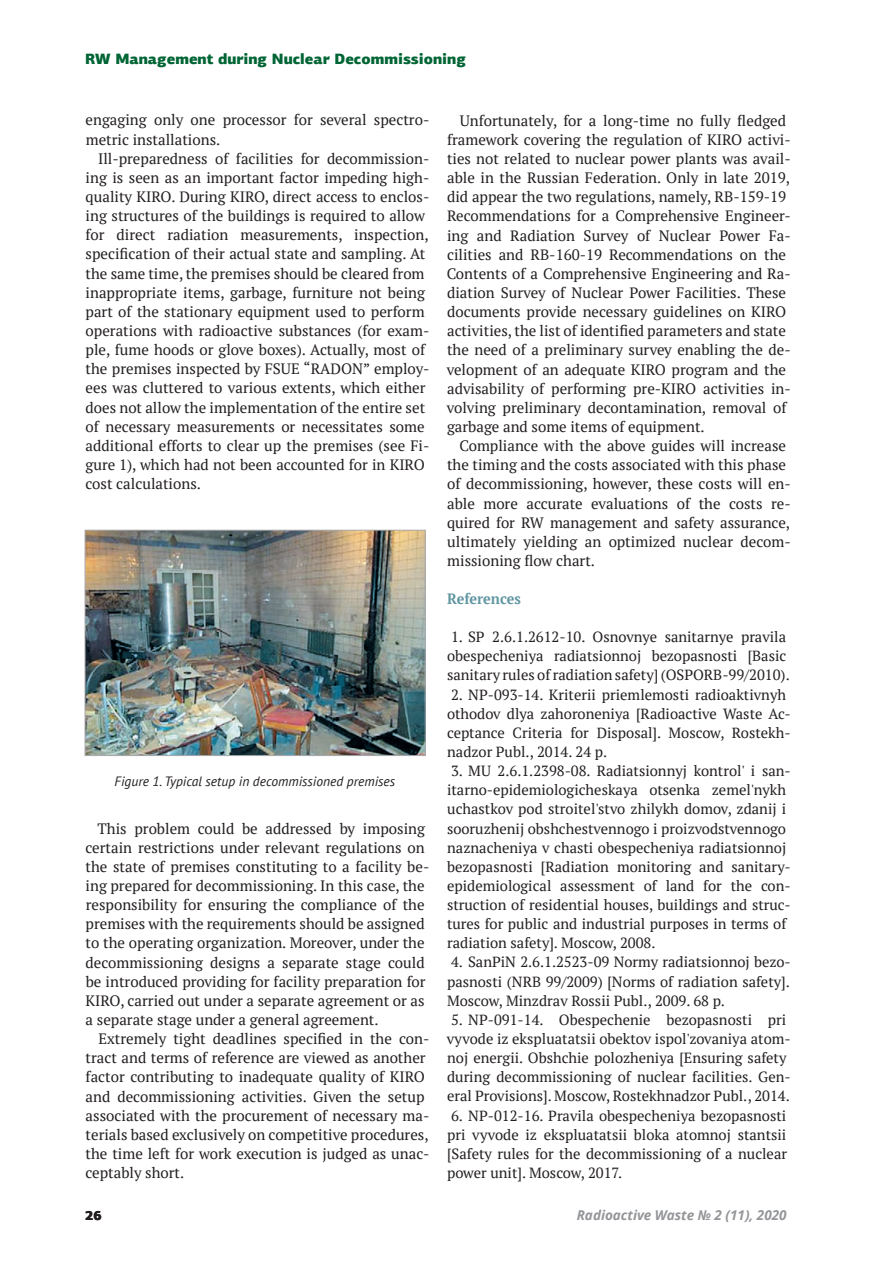
<style>
.page{position:relative;width:893px;height:1263px;background:#fff}
.page>*{position:absolute;margin:0;border:0;box-sizing:border-box;transform-origin:0 0}
.t1{font:15px/19.2px "PT Serif";color:#231f20}
.t2{font:900 15px "PF Agora Sans Pro";color:#006535}
.t3{font:700 15px "PT Serif";color:#6197a2;scale:.95 1}
.t4{font:14.7px/19.2px "PT Serif";color:#231f20}
.t5{font:italic 13.5px "PT Sans";color:#231f20}
.t6{font:italic 700 13.5px "Noto Sans";color:#939598}
.t7{font:900 13.5px "PF Agora Sans Pro";color:#231f20}
</style>
<div class="page">
<img style="left:87px;top:532px;width:337px;height:222px">
<div style="left:85px;top:530px;width:341px;height:226px;border:1px solid #a8a9ad"></div>
<p class="t2" style="left:85px;top:49px;width:382px">RW Management during Nuclear Decommissioning</p>
<p class="t1" style="left:86px;top:110px;width:345px">engaging only one processor for several spectro&shy;metric installations.</p>
<p class="t1" style="left:86px;top:149px;width:345px;text-indent:13px">Ill-preparedness of facilities for decommission&shy;ing is seen as an important factor impeding high&shy;quality KIRO. During KIRO, direct access to enclos&shy;ing structures of the buildings is required to allow for direct radiation measurements, inspection, specification of their actual state and sampling. At the same time, the premises should be cleared from inappropriate items, garbage, furniture not being part of the stationary equipment used to perform operations with radioactive substances (for exam&shy;ple, fume hoods or glove boxes). Actually, most of the premises inspected by FSUE “RADON” employ&shy;ees was cluttered to various extents, which either does not allow the implementation of the entire set of necessary measurements or necessitates some additional efforts to clear up the premises (see Fi&shy;gure 1), which had not been accounted for in KIRO cost calculations.</p>
<p class="t5" style="left:114px;top:773px;width:282px">Figure 1. Typical setup in decommissioned premises</p>
<p class="t1" style="left:86px;top:818px;width:345px;text-indent:12px">This problem could be addressed by imposing certain restrictions under relevant regulations on the state of premises constituting to a facility be&shy;ing prepared for decommissioning. In this case, the responsibility for ensuring the compliance of the premises with the requirements should be assigned to the operating organization. Moreover, under the decommissioning designs a separate stage could be introduced providing for facility preparation for KIRO, carried out under a separate agreement or as a separate stage under a general agreement.</p>
<p class="t1" style="left:86px;top:1029px;width:345px;text-indent:13px">Extremely tight deadlines specified in the con&shy;tract and terms of reference are viewed as another factor contributing to inadequate quality of KIRO and decommissioning activities. Given the setup associated with the procurement of necessary ma&shy;terials based exclusively on competitive procedures, the time left for work execution is judged as unac&shy;ceptably short.</p>
<p class="t1" style="left:447px;top:111px;width:346px;text-indent:13px">Unfortunately, for a long-time no fully fledged framework covering the regulation of KIRO activi&shy;ties not related to nuclear power plants was avail&shy;able in the Russian Federation. Only in late 2019, did appear the two regulations, namely, RB-159-19<br>Recommendations for a Comprehensive Engineer&shy;ing and Radiation Survey of Nuclear Power Fa&shy;cilities and RB-160-19 Recommendations on the Contents of a Comprehensive Engineering and Ra&shy;diation Survey of Nuclear Power Facilities. These documents provide necessary guidelines on KIRO activities, the list of identified parameters and state the need of a preliminary survey enabling the de&shy;velopment of an adequate KIRO program and the advisability of performing pre-KIRO activities in&shy;volving preliminary decontamination, removal of garbage and some items of equipment.</p>
<p class="t1" style="left:447px;top:436px;width:345px;text-indent:12px">Compliance with the above guides will increase the timing and the costs associated with this phase of decommissioning, however, these costs will en&shy;able more accurate evaluations of the costs re&shy;quired for RW management and safety assurance, ultimately yielding an optimized nuclear decom&shy;missioning flow chart.</p>
<p class="t3" style="left:447px;top:588px;width:79px">References</p>
<p class="t4" style="left:447px;top:627px;width:342px;text-align:justify">1. SP 2.6.1.2612-10. Osnovnye sanitarnye pravila obespecheniya radiatsionnoj bezopasnosti [Basic sanitary rules of radiation safety] (OSPORB-99/2010).</p>
<p class="t4" style="left:447px;top:684px;width:345px">2. NP-093-14. Kriterii priemlemosti radioaktivnyh othodov dlya zahoroneniya [Radioactive Waste Ac&shy;ceptance Criteria for Disposal]. Moscow, Rostekh&shy;nadzor Publ. , 2014. 24 p.</p>
<p class="t4" style="left:447px;top:761px;width:345px">3. MU 2.6.1.2398-08. Radiatsionnyj kontrol' i san&shy;itarno-epidemiologicheskaya otsenka zemel'nykh uchastkov pod stroitel'stvo zhilykh domov, zdanij i sooruzhenij obshchestvennogo i proizvodstvennogo naznacheniya v chasti obespecheniya radiatsionnoj bezopasnosti [Radiation monitoring and sanitary&shy;epidemiological assessment of land for the con&shy;struction of residential houses, buildings and struc&shy;tures for public and industrial purposes in terms of radiation safety]. Moscow, 2008.</p>
<p class="t4" style="left:447px;top:952px;width:345px">4. SanPiN 2.6.1.2523-09 Normy radiatsionnoj bezo&shy;pasnosti (NRB 99/2009) [Norms of radiation safety].<br>Moscow, Minzdrav Rossii Publ. , 2009. 68 p.</p>
<p class="t4" style="left:447px;top:1010px;width:345px">5. NP-091-14. Obespechenie bezopasnosti pri vyvode iz ekspluatatsii obektov ispol'zovaniya atom&shy;noj energii. Obshchie polozheniya [Ensuring safety during decommissioning of nuclear facilities. Gen&shy;eral Provisions]. Moscow, Rostekhnadzor Publ. , 2014.</p>
<p class="t4" style="left:447px;top:1105px;width:342px;text-align:justify">6. NP-012-16. Pravila obespecheniya bezopasnosti pri vyvode iz ekspluatatsii bloka atomnoj stantsii [Safety rules for the decommissioning of a nuclear power unit]. Moscow, 2017.</p>
<p class="t7" style="left:85px;top:1207px;width:18px">26</p>
<p class="t6" style="left:577px;top:1206px;width:211px">Radioactive Waste № 2 (11), 2020</p>
</div>
